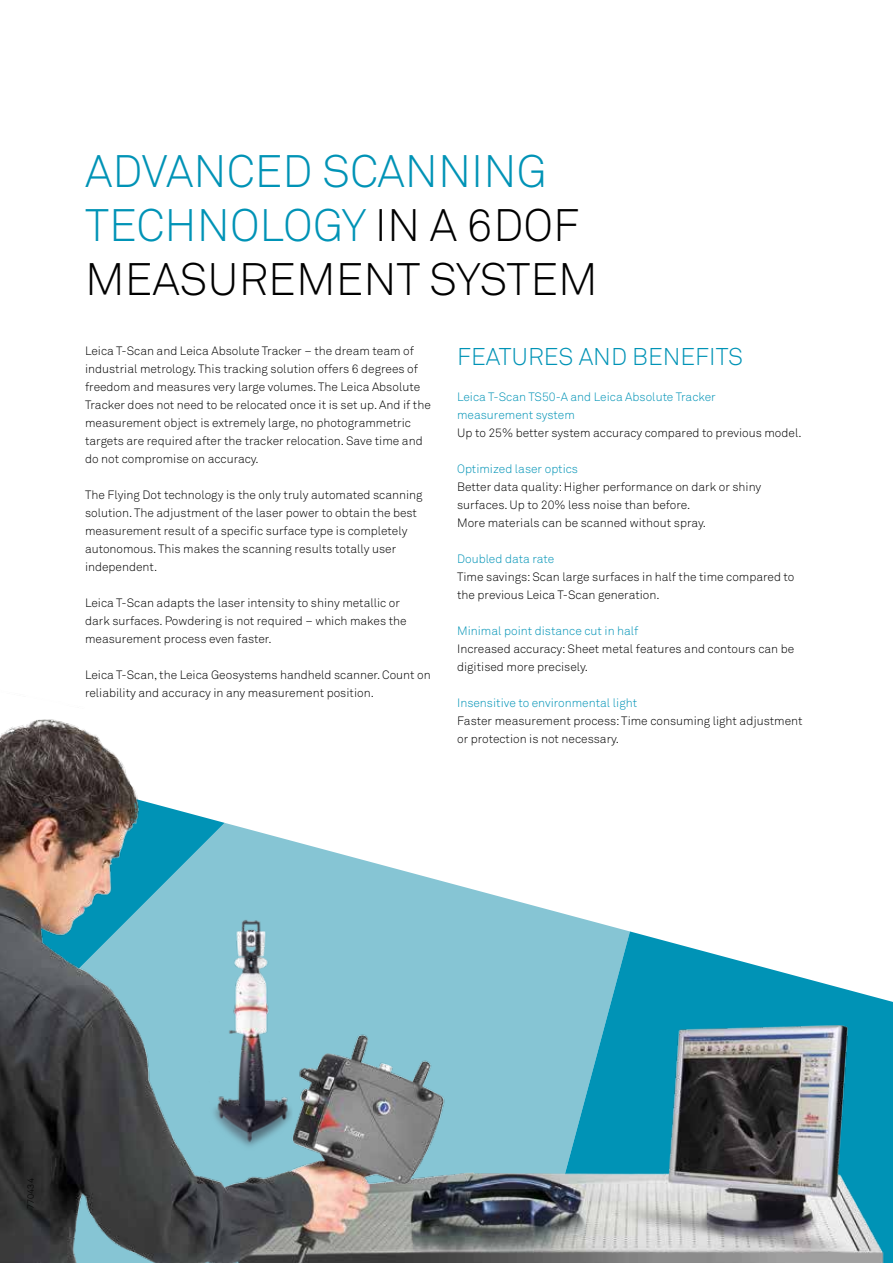
<style>
.page{position:relative;width:893px;height:1263px;background:#fff}
.page>*{position:absolute;margin:0;border:0;box-sizing:border-box;transform-origin:0 0}
.t1{font:45px/54px "Akkurat Light Pro";color:#0093b6}
.t2{font:24px "Akkurat Light Pro";color:#0093b6}
.t3{font:12px/18px "Akkurat Light Pro";color:#000}
.t4{font:12px/18px "Akkurat Light Pro";color:#0093b6}
.t5{font:9px "Akkurat Light Pro";color:#000}
.s1{color:#000}
</style>
<div class="page">
<img style="left:0;top:719px;width:893px;height:544px">
<h1 class="t1" style="left:85px;top:145px;width:514px">Advanced scanning technology <span class="s1">in a 6DoF measurement system</span></h1>
<p class="t3" style="left:85px;top:342px;width:347px">Leica T-Scan and Leica Absolute Tracker – the dream team of industrial metrology. This tracking solution offers 6 degrees of freedom and measures very large volumes. The Leica Absolute Tracker does not need to be relocated once it is set up. And if the measurement object is extremely large, no photogrammetric targets are required after the tracker relocation. Save time and do not compromise on accuracy.</p>
<p class="t3" style="left:85px;top:486px;width:339px">The Flying Dot technology is the only truly automated scanning solution. The adjustment of the laser power to obtain the best measurement result of a specific surface type is completely autonomous. This makes the scanning results totally user independent.</p>
<p class="t3" style="left:85px;top:594px;width:323px">Leica T-Scan adapts the laser intensity to shiny metallic or dark surfaces. Powdering is not required – which makes the measurement process even faster.</p>
<p class="t3" style="left:85px;top:666px;width:347px">Leica T-Scan, the Leica Geosystems handheld scanner. Count on reliability and accuracy in any measurement position.</p>
<h2 class="t2" style="left:457px;top:342px;width:273px">Features and Benefits</h2>
<p class="t4" style="left:457px;top:388px;width:260px">Leica T-Scan TS50-A and Leica Absolute Tracker measurement system</p>
<p class="t3" style="left:457px;top:424px;width:346px">U p to 25% better system accuracy compared to previous model.</p>
<p class="t4" style="left:457px;top:460px;width:122px">Optimized laser optics</p>
<p class="t3" style="left:457px;top:478px;width:306px">Better data quality: H igher performance on dark or shiny surfaces. U p to 20% less noise than before.<br>M ore materials can be scanned without spray.</p>
<p class="t4" style="left:457px;top:550px;width:99px">Doubled data rate</p>
<p class="t3" style="left:457px;top:568px;width:339px">Time savings: Scan large surfaces in half the time compared to the previous Leica T-Scan generation.</p>
<p class="t4" style="left:457px;top:622px;width:183px">M inimal point distance cut in half</p>
<p class="t3" style="left:457px;top:640px;width:339px">I ncreased accuracy: Sheet metal features and contours can be digitised more precisely.</p>
<p class="t4" style="left:457px;top:694px;width:181px">I nsensitive to environmental light</p>
<p class="t3" style="left:457px;top:712px;width:347px">Faster measurement process: Time consuming light adjustment or protection is not necessary.</p>
<p class="t5" style="left:25px;top:1209px;width:32px;rotate:-90deg">770434</p>
</div>
